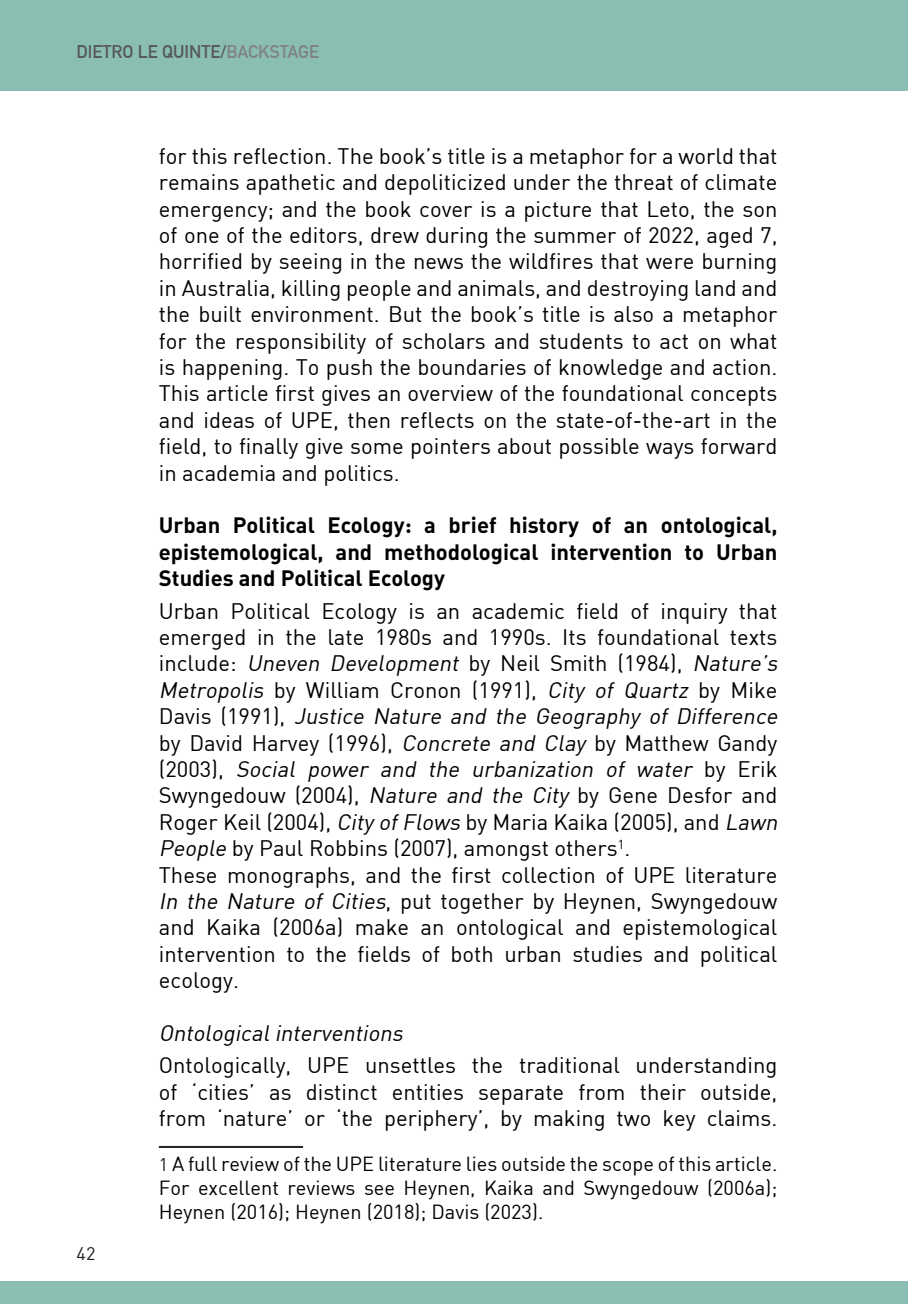
<style>
.page{position:relative;width:908px;height:1304px;background:#fff}
.page>*{position:absolute;margin:0;border:0;box-sizing:border-box;transform-origin:0 0}
.t1{font:22px/26.4px "DIN";color:#000;text-align:justify}
.t2{font:22px/26.4px "DIN Bold Alternate";color:#000;text-align:justify}
.t3{font:italic 22px "DIN";color:#000}
.note{font:20px/24px "DIN";color:#000;text-align:justify}
.t4{font:700 18px "DIN Alternate";color:#57585a}
.t5{font:18px "DIN";color:#231f20}
.s1{color:#808285}
.s2{font-style:italic}
.s3{font-size:18px;color:#231f20}
</style>
<div class="page">
<div style="left:0;top:0;width:907px;height:90px;background:#8abeb2"></div>
<div style="left:0;top:1281px;width:907px;height:23px;background:#8abeb2"></div>
<hr style="left:159px;top:1146px;width:144px;height:2px;background:#231f20">
<p class="t4" style="left:77px;top:38px;width:244px">DIETRO LE QUINTE/<span class="s1">BACKSTAGE</span></p>
<p class="t5" style="left:77px;top:1242px;width:20px">42</p>
<p class="t1" style="left:159px;top:142px;width:620px">for this reflection. The book’s title is a metaphor for a world that remains apathetic and depoliticized under the threat of climate emergency; and the book cover is a picture that Leto, the son of one of the editors, drew during the summer of 2022, aged 7, horrified by seeing in the news the wildfires that were burning in Australia, killing people and animals, and destroying land and the built environment. But the book’s title is also a metaphor for the responsibility of scholars and students to act on what is happening. To push the boundaries of knowledge and action.<br>This article first gives an overview of the foundational concepts and ideas of UPE, then reflects on the state-of-the-art in the field, to finally give some pointers about possible ways forward in academia and politics.</p>
<p class="t2" style="left:159px;top:511px;width:619px">Urban Political Ecology: a brief history of an ontological, epistemological, and methodological intervention to Urban Studies and Political Ecology</p>
<p class="t1" style="left:159px;top:597px;width:624px;text-align:left">Urban Political Ecology is an academic field of inquiry that emerged in the late 1980s and 1990s. Its foundational texts i n c lu d e : <span class="s2">Uneven Development</span> by N e i l S m i t h ( 1 984) , <span class="s2">Nature’s Metropolis</span> by William Cronon (1991), <span class="s2">City of Quartz</span> by Mike D a v i s ( 1 9 9 1 ) , <span class="s2">Justice Nature and the Geography of Difference </span>by David Harvey (1996), <span class="s2">Concrete and Clay</span> by Matthew Gandy ( 2 0 0 3 ) , <span class="s2">Social power and the urbanization of water</span> by E r i k Swyngedouw (2004), <span class="s2">Nature and the City</span> by Gene Desfor and Roger Keil (2004), <span class="s2">City ofFlows</span> by Maria Kaika (2005), and <span class="s2">Lawn People</span> by Paul Robbins (2007), amongst others<sup>1</sup>.</p>
<p class="t1" style="left:159px;top:861px;width:620px">These monographs, and the first collection of UPE literature <span class="s2">In the Nature of Cities</span>, put together by Heynen, Swyngedouw and Kaika (2006a) make an ontological and epistemological intervention to the fields of both urban studies and political ecology.</p>
<p class="t3" style="left:159px;top:1019px;width:250px">Ontologicalinterventions</p>
<p class="t1" style="left:159px;top:1052px;width:619px">Ontologically, UPE unsettles the traditional understanding of ‘cities’ as distinct entities separate from their outside, from ‘nature’ or ‘the periphery’, by making two key claims.</p>
<p class="note" style="left:159px;top:1151px;width:620px"><span class="s3">1</span> A full review of the UPE literature lies outside the scope of this article.<br>For excellent reviews see Heynen, Kaika and Swyngedouw (2006a); Heynen (2016); Heynen (2018); Davis (2023).</p>
</div>
